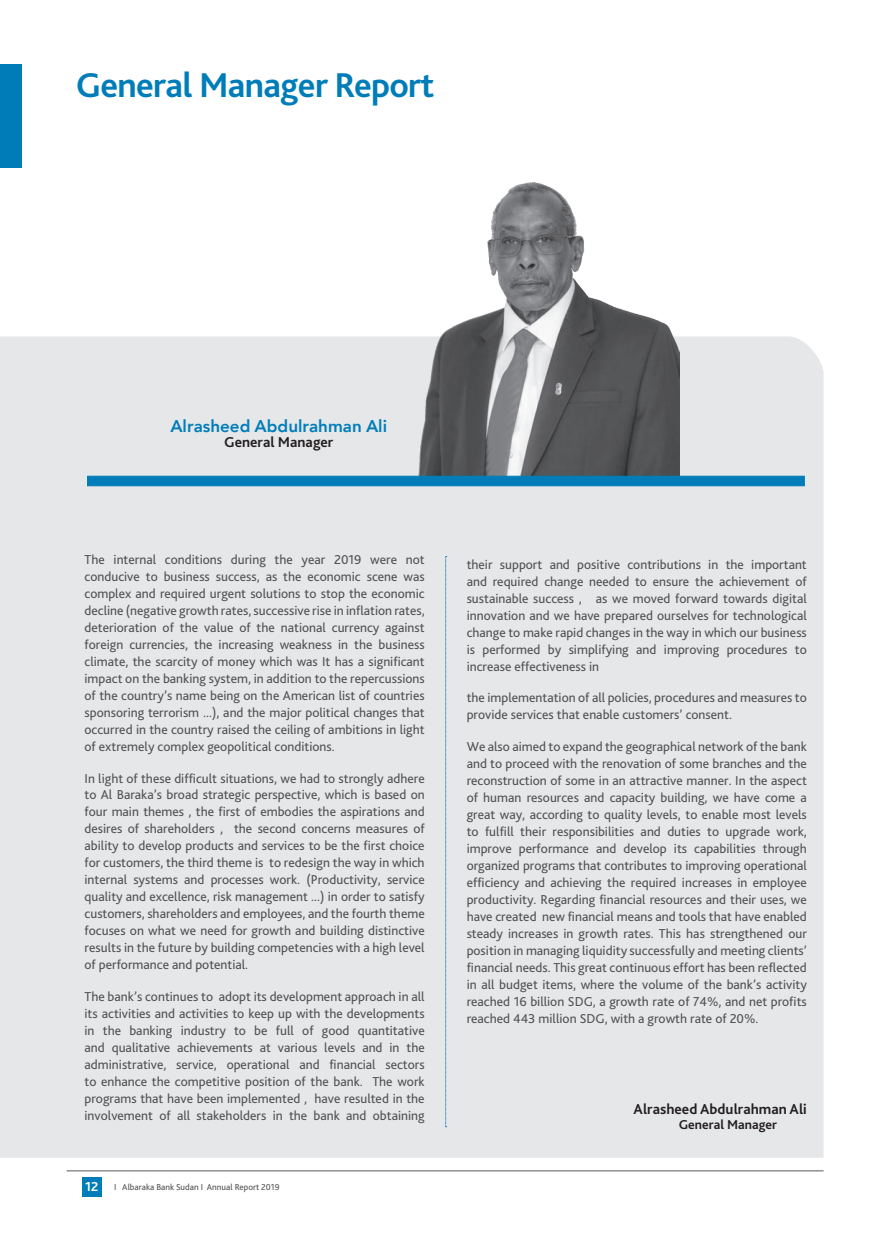
<style>
.page{position:relative;width:893px;height:1234px;background:#fff}
.page>*{position:absolute;margin:0;border:0;box-sizing:border-box;transform-origin:0 0}
.t1{font:700 36px "Bliss 2";letter-spacing:-.02em;color:#007db9}
.t2{font:700 16.95px "Janna LT";color:#007db9}
.t3{font:700 15px "Bliss 2";color:#231f20}
.t4{font:13.5px/17px "Bliss 2";color:#515153;text-align:justify}
.t5{font:700 13.5px "Bliss 2";color:#231f20}
.t6{font:700 13.5px "Bliss 2";color:#fff}
.t7{font:9px "Bliss 2";color:#515153}
</style>
<div class="page">
<div style="left:82px;top:1176px;width:20px;height:20px;background:#007db9"></div>
<hr style="left:67px;top:1170px;width:756px;height:1px;background:#59595c">
<div style="left:0;top:64px;width:21px;height:104px;background:#007db9"></div>
<div style="left:0;top:336px;width:823px;height:821px;background:#e6e7e9"></div>
<img style="left:418px;top:182px;width:262px;height:293px">
<div style="left:87px;top:475px;width:718px;height:11px;background:#007db9;border:1px solid #007db9"></div>
<svg style="left:445px;top:556px;width:2px;height:571px"></svg>
<h1 class="t1" style="left:76px;top:63px;width:360px">General Manager Report</h1>
<p class="t2" style="left:170px;top:416px;width:218px">Alrasheed Abdulrahman Ali</p>
<p class="t3" style="left:224px;top:432px;width:111px">General Manager</p>
<p class="t4" style="left:85px;top:550px;width:342px">The internal conditions during the year 2019 were not conducive to business success, as the economic scene was complex and required urgent solutions to stop the economic decline (negative growth rates, successive rise in inflation rates, deterioration of the value of the national currency against foreign currencies, the increasing weakness in the business climate, the scarcity of money which was It has a significant impact on the banking system, in addition to the repercussions of the country’s name being on the American list of countries sponsoring terrorism ...), and the major political changes that occurred in the country raised the ceiling of ambitions in light of extremely complex geopolitical conditions.</p>
<p class="t4" style="left:85px;top:769px;width:342px">In light of these difficult situations, we had to strongly adhere to Al Baraka’s broad strategic perspective, which is based on four main themes , the first of embodies the aspirations and desires of shareholders , the second concerns measures of ability to develop products and services to be the first choice for customers, the third theme is to redesign the way in which internal systems and processes work. (Productivity, service quality and excellence, risk management ...) in order to satisfy customers, shareholders and employees, and the fourth theme focuses on what we need for growth and building distinctive results in the future by building competencies with a high level of performance and potential.</p>
<p class="t4" style="left:85px;top:987px;width:342px">The bank’s continues to adopt its development approach in all its activities and activities to keep up with the developments in the banking industry to be full of good quantitative and qualitative achievements at various levels and in the administrative, service, operational and financial sectors to enhance the competitive position of the bank. The work programs that have been implemented , have resulted in the involvement of all stakeholders in the bank and obtaining</p>
<p class="t6" style="left:85px;top:1177px;width:15px">12</p>
<p class="t7" style="left:114px;top:1180px;width:167px">I Albaraka Bank Sudan I Annual Report 2019</p>
<p class="t4" style="left:467px;top:555px;width:342px">their support and positive contributions in the important and required change needed to ensure the achievement of sustainable success , as we moved forward towards digital innovation and we have prepared ourselves for technological change to make rapid changes in the way in which our business is performed by simplifying and improving procedures to increase effectiveness in</p>
<p class="t4" style="left:467px;top:689px;width:342px">the implementation of all policies, procedures and measures to provide services that enable customers’ consent.</p>
<p class="t4" style="left:467px;top:738px;width:342px">We also aimed to expand the geographical network of the bank and to proceed with the renovation of some branches and the reconstruction of some in an attractive manner. In the aspect of human resources and capacity building, we have come a great way, according to quality levels, to enable most levels to fulfill their responsibilities and duties to upgrade work, improve performance and develop its capabilities through organized programs that contributes to improving operational efficiency and achieving the required increases in employee productivity. Regarding financial resources and their uses, we have created new financial means and tools that have enabled steady increases in growth rates. This has strengthened our position in managing liquidity successfully and meeting clients’ financial needs. This great continuous effort has been reflected in all budget items, where the volume of the bank’s activity reached 16 billion SDG, a growth rate of 74%, and net profits reached 443 million SDG, with a growth rate of 20%.</p>
<p class="t3" style="left:634px;top:1099px;width:175px">Alrasheed Abdulrahman Ali</p>
<p class="t5" style="left:679px;top:1115px;width:100px">General Manager</p>
</div>
